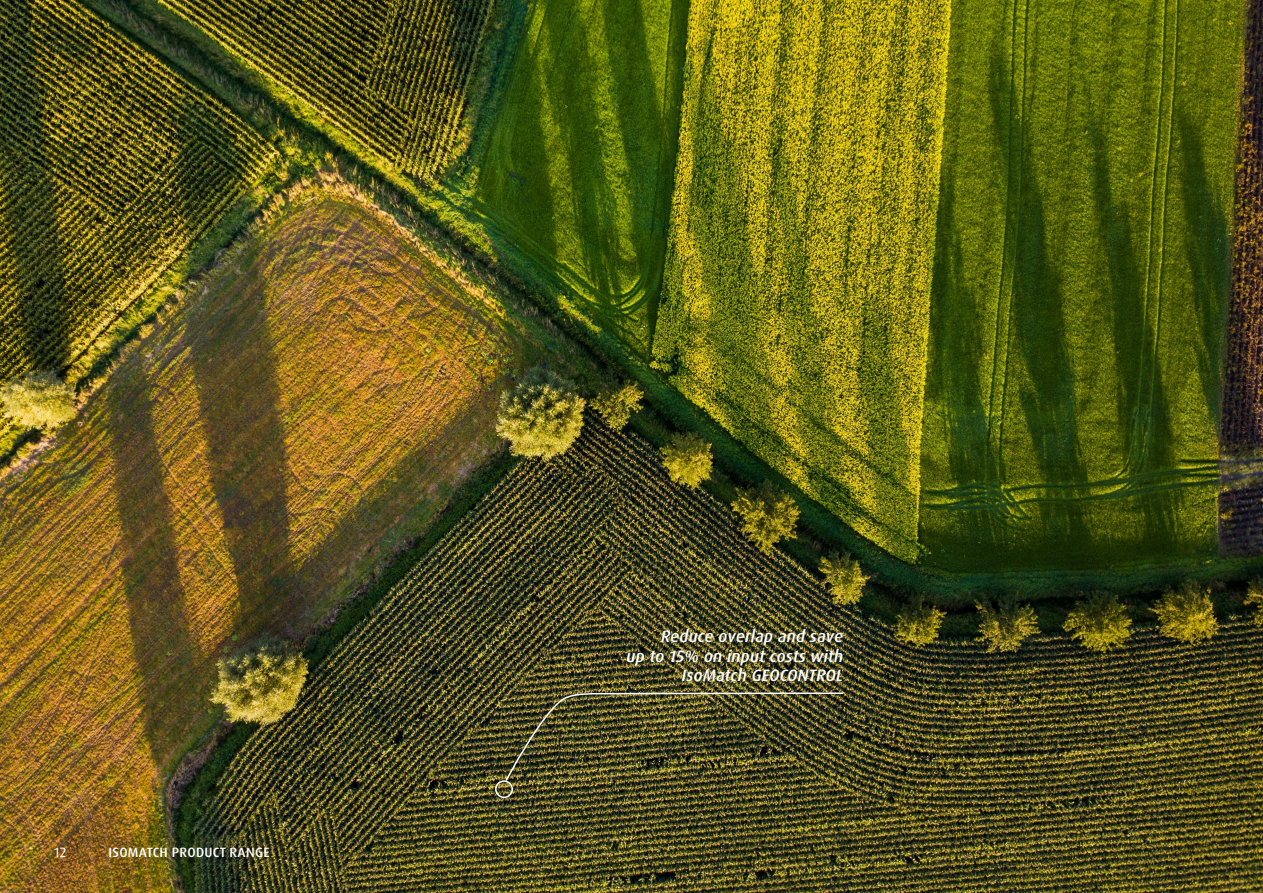
<style>
.page{position:relative;width:1263px;height:893px;background:#fff}
.page>*{position:absolute;margin:0;border:0;box-sizing:border-box;transform-origin:0 0}
.t1{font:italic 500 16.5px/19.5px "Dax Pro";letter-spacing:.01em;color:#fff;text-align:right}
.t2{font:500 13.5px "Dax Pro";letter-spacing:.02em;color:#fff}
.t3{font:13.5px "Dax Pro";color:#fff}
</style>
<div class="page">
<img style="left:0;top:0;width:1263px;height:893px">
<img style="left:494px;top:691px;width:351px;height:108px">
<p class="t3" style="left:54px;top:843px;width:14px">12</p>
<p class="t2" style="left:108px;top:843px;width:163px">ISOMATCH PRODUCT RANGE</p>
<p class="t1" style="left:627px;top:627px;width:218px">Reduce overlap and save<br>up to 15% on input costs with<br>IsoMatch GEOCONTROL</p>
</div>
